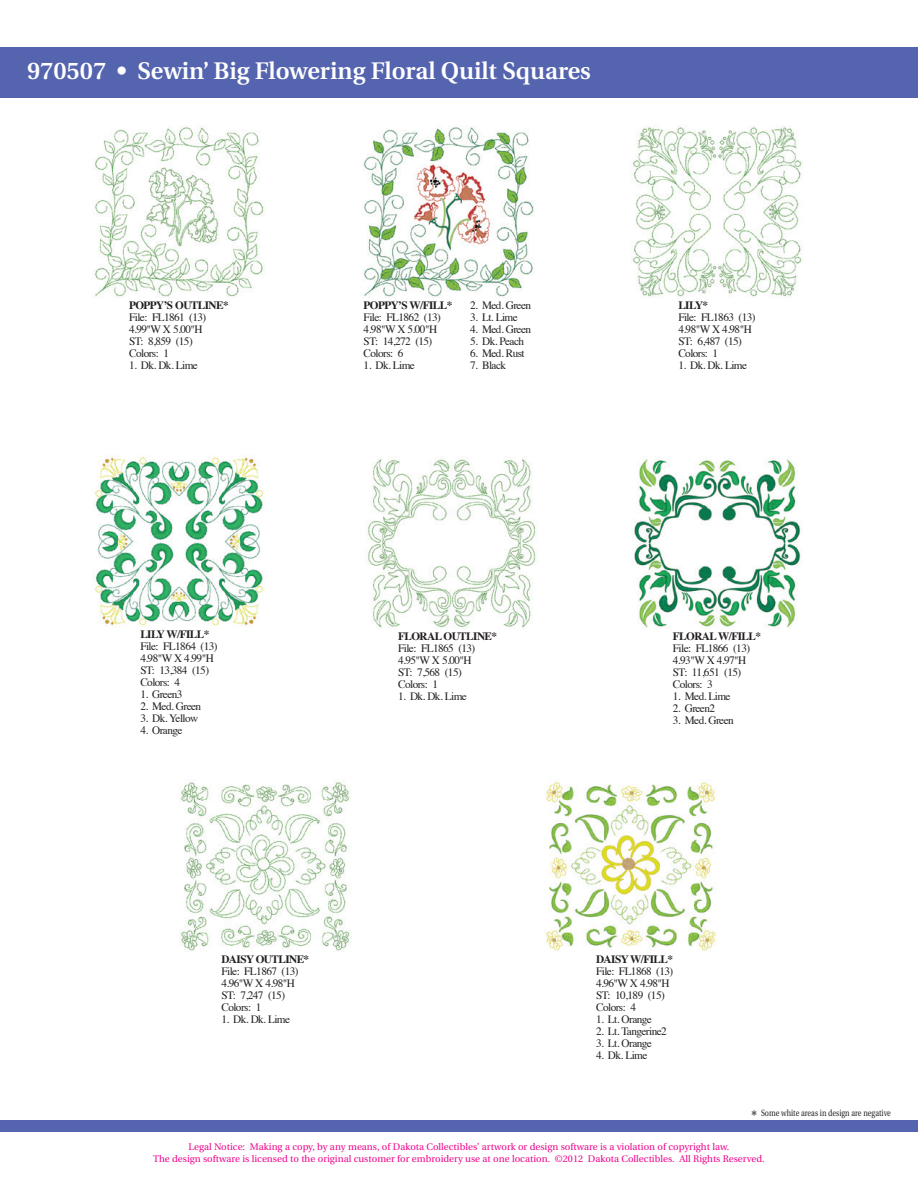
<style>
.page{position:relative;width:918px;height:1188px;background:#fff}
.page>*{position:absolute;margin:0;border:0;box-sizing:border-box;transform-origin:0 0}
.t1{font:600 24px "Utopia";color:#fff}
.t2{font:11.25px/12px "Times";letter-spacing:-.05em;color:#231f20}
.t3{font:700 11.25px "Times";letter-spacing:-.05em;color:#231f20}
.t4{font:9.6px/12px "Utopia";color:#ed028c;text-align:center}
.t5{font:9px "Utopia";color:#231f20;scale:.8 1}
.s1{font-size:15px}
</style>
<div class="page">
<div style="left:0;top:1120px;width:918px;height:12px;background:#5564ae"></div>
<div style="left:0;top:48px;width:918px;height:50px;background:#5564ae"></div>
<img style="left:94px;top:126px;width:170px;height:171px">
<img style="left:367px;top:459px;width:169px;height:169px">
<img style="left:546px;top:782px;width:171px;height:169px">
<img style="left:632px;top:127px;width:171px;height:170px">
<img style="left:180px;top:782px;width:171px;height:169px">
<img style="left:363px;top:127px;width:171px;height:170px">
<img style="left:634px;top:459px;width:167px;height:169px">
<img style="left:94px;top:457px;width:170px;height:169px">
<h1 class="t1" style="left:27px;top:58px;width:565px">970507 • Sewin’ Big Flowering Floral Quilt Squares</h1>
<p class="t3" style="left:129px;top:294px;width:101px">POPPY’S OUTLINE*</p>
<p class="t2" style="left:129px;top:310px;width:79px">File: FL1861 (13)<br>4.99"W X 5.00"H<br>ST: 8,859 (15)<br>Colors: 1</p>
<p class="t2" style="left:129px;top:358px;width:70px">1. Dk. Dk. Lime</p>
<p class="t3" style="left:364px;top:294px;width:90px">POPPY’S W/FILL*</p>
<p class="t2" style="left:364px;top:310px;width:79px">File: FL1862 (13)<br>4.98"W X 5.00"H<br>ST: 14,272 (15)<br>Colors: 6</p>
<p class="t2" style="left:364px;top:358px;width:53px">1. Dk. Lime</p>
<p class="t2" style="left:470px;top:298px;width:62px">2. Med. Green</p>
<p class="t2" style="left:470px;top:310px;width:49px">3. Lt. Lime</p>
<p class="t2" style="left:470px;top:322px;width:62px">4. Med. Green</p>
<p class="t2" style="left:470px;top:334px;width:55px">5. Dk. Peach</p>
<p class="t2" style="left:470px;top:346px;width:56px">6. Med. Rust</p>
<p class="t2" style="left:470px;top:358px;width:37px">7. Black</p>
<p class="t3" style="left:678px;top:294px;width:31px">LILY*</p>
<p class="t2" style="left:678px;top:310px;width:79px">File: FL1863 (13)<br>4.98"W X 4.98"H<br>ST: 6,487 (15)<br>Colors: 1</p>
<p class="t2" style="left:678px;top:358px;width:70px">1. Dk. Dk. Lime</p>
<p class="t3" style="left:140px;top:624px;width:71px">LILY W/FILL*</p>
<p class="t2" style="left:140px;top:640px;width:79px">File: FL1864 (13)<br>4.98"W X 4.99"H<br>ST: 13,384 (15)<br>Colors: 4</p>
<p class="t2" style="left:140px;top:688px;width:44px">1. Green3</p>
<p class="t2" style="left:140px;top:700px;width:62px">2. Med. Green</p>
<p class="t2" style="left:140px;top:712px;width:60px">3. Dk. Yellow</p>
<p class="t2" style="left:140px;top:724px;width:44px">4. Orange</p>
<p class="t3" style="left:398px;top:625px;width:100px">FLORAL OUTLINE*</p>
<p class="t2" style="left:398px;top:641px;width:79px">File: FL1865 (13)<br>4.95"W X 5.00"H<br>ST: 7,568 (15)<br>Colors: 1</p>
<p class="t2" style="left:398px;top:689px;width:70px">1. Dk. Dk. Lime</p>
<p class="t3" style="left:673px;top:625px;width:90px">FLORAL W/FILL*</p>
<p class="t2" style="left:673px;top:641px;width:79px">File: FL1866 (13)<br>4.93"W X 4.97"H<br>ST: 11,651 (15)<br>Colors: 3</p>
<p class="t2" style="left:673px;top:689px;width:59px">1. Med. Lime</p>
<p class="t2" style="left:673px;top:701px;width:44px">2. Green2</p>
<p class="t2" style="left:673px;top:713px;width:62px">3. Med. Green</p>
<p class="t3" style="left:221px;top:949px;width:89px">DAISY OUTLINE*</p>
<p class="t2" style="left:221px;top:964px;width:79px">File: FL1867 (13)<br>4.96"W X 4.98"H<br>ST: 7,247 (15)<br>Colors: 1</p>
<p class="t2" style="left:221px;top:1012px;width:70px">1. Dk. Dk. Lime</p>
<p class="t3" style="left:596px;top:949px;width:78px">DAISY W/FILL*</p>
<p class="t2" style="left:596px;top:964px;width:79px">File: FL1868 (13)<br>4.96"W X 4.98"H<br>ST: 10,189 (15)<br>Colors: 4</p>
<p class="t2" style="left:596px;top:1012px;width:57px">1. Lt. Orange</p>
<p class="t2" style="left:596px;top:1024px;width:72px">2. Lt. Tangerine2</p>
<p class="t2" style="left:596px;top:1036px;width:57px">3. Lt. Orange</p>
<p class="t2" style="left:596px;top:1048px;width:53px">4. Dk. Lime</p>
<p class="t5" style="left:751px;top:1108px;width:176px"><span class="s1">*</span> Some white areas in design are negative</p>
<p class="t4" style="left:153px;top:1141px;width:613px">Legal Notice: Making a copy, by any means, of Dakota Collectibles’ artwork or design software is a violation of copyright law.<br>The design software is licensed to the original customer for embroidery use at one location. ©2012 Dakota Collectibles. All Rights Reserved.</p>
</div>
